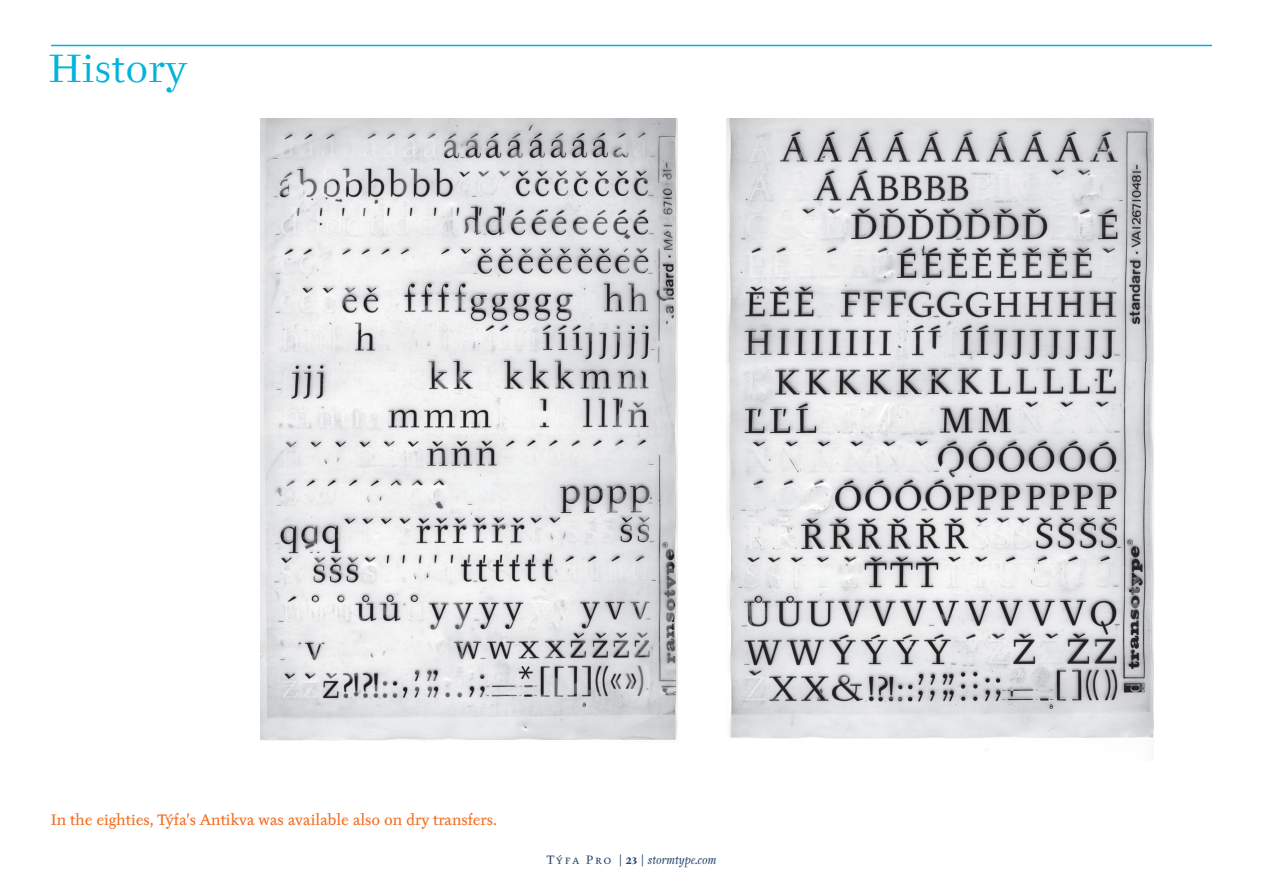
<style>
.page{position:relative;width:1263px;height:893px;background:#fff}
.page>*{position:absolute;margin:0;border:0;box-sizing:border-box;transform-origin:0 0}
.t1{font:39px "Tyfa Antikva Pro";letter-spacing:-.005em;color:#02b4dc}
.t2{font:15px "Tyfa Text Pro";letter-spacing:-.005em;color:#f36c21}
.t3{font:italic 12px "Tyfa Antikva Pro";color:#20406a}
.s1{font-style:normal}
.s2{font-weight:700;font-style:normal}
</style>
<div class="page">
<img style="left:727px;top:118px;width:426px;height:245px">
<img style="left:726px;top:363px;width:427px;height:388px">
<img style="left:261px;top:118px;width:416px;height:316px">
<img style="left:261px;top:434px;width:416px;height:308px">
<hr style="left:51px;top:45px;width:1161px;height:1px;background:#02b4dc">
<h1 class="t1" style="left:48px;top:44px;width:140px">History</h1>
<p class="t2" style="left:51px;top:810px;width:447px">In the eighties, Týfa's Antikva was available also on dry transfers.</p>
<p class="t3" style="left:546px;top:852px;width:172px"><span class="s1">Tý fa P r o |</span> <span class="s2">23</span> <span class="s1">|</span> stormtype.com</p>
</div>
